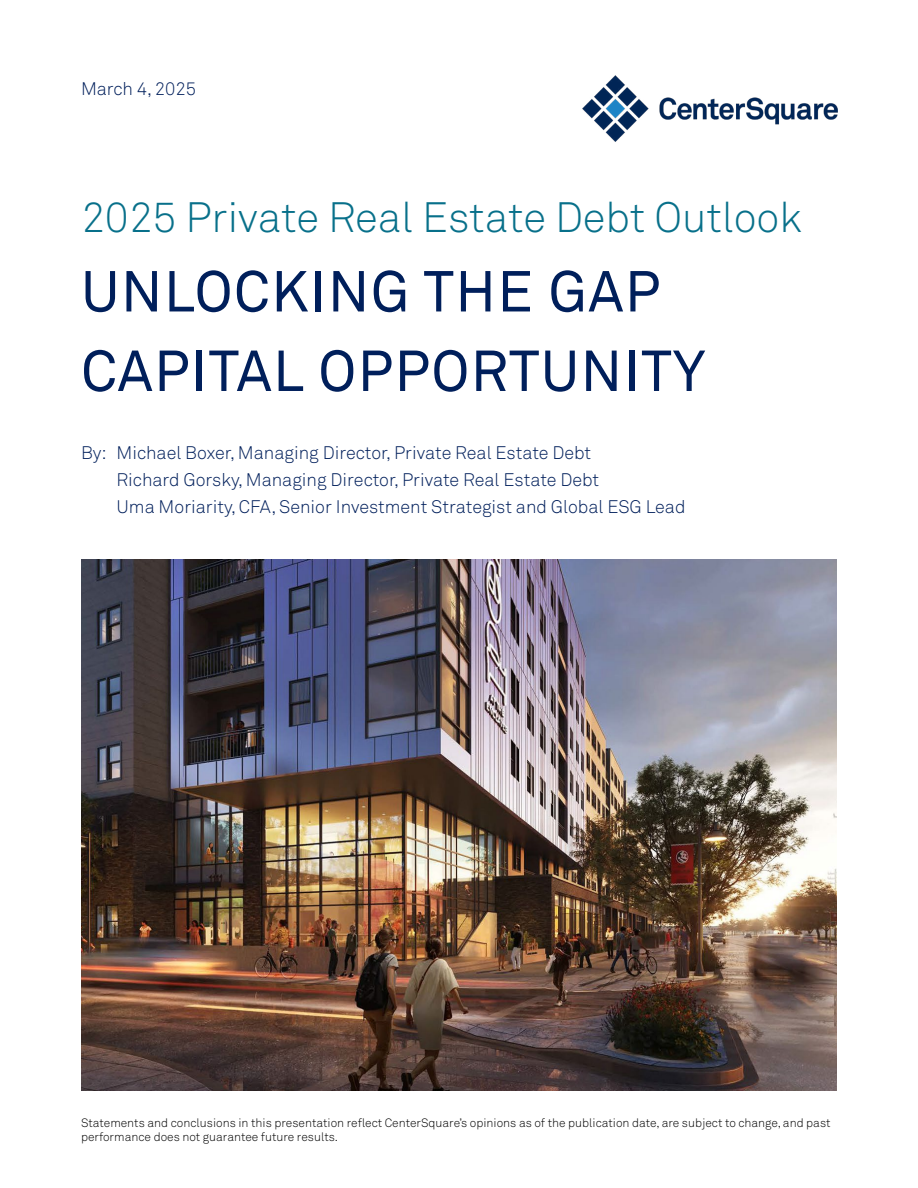
<style>
.page{position:relative;width:918px;height:1188px;background:#fff}
.page>*{position:absolute;margin:0;border:0;box-sizing:border-box;transform-origin:0 0}
.t1{font:57px/79.5px "Akkurat Pro";letter-spacing:.02em;color:#001f5b}
.t2{font:42px "Akkurat Light Pro";color:#08708a}
.t3{font:18px/27px "Akkurat Light Pro";color:#001f5b}
.t4{font:12px/14.4px "Akkurat Light Pro";color:#000}
</style>
<div class="page">
<img style="left:81px;top:559px;width:756px;height:532px">
<img style="left:582px;top:75px;width:256px;height:67px">
<p class="t3" style="left:81px;top:76px;width:116px">March 4, 2025</p>
<h2 class="t2" style="left:81px;top:192px;width:723px">2025 Private Real Estate Debt Outlook</h2>
<h1 class="t1" style="left:81px;top:253px;width:626px">UNLOCKING THE GAP<br>CAPITAL OPPORTUNITY</h1>
<p class="t3" style="left:81px;top:440px;width:27px">By:</p>
<p class="t3" style="left:116px;top:440px;width:571px">Michael Boxer, Managing Director, Private Real Estate Debt<br>Richard Gorsky, Managing Director, Private Real Estate Debt<br>Uma Moriarity, CFA, Senior Investment Strategist and Global ESG Lead</p>
<p class="t4" style="left:81px;top:1116px;width:751px">Statements and conclusions in this presentation reflect CenterSquare’s opinions as of the publication date, are subject to change, and past performance does not guarantee future results.</p>
</div>
